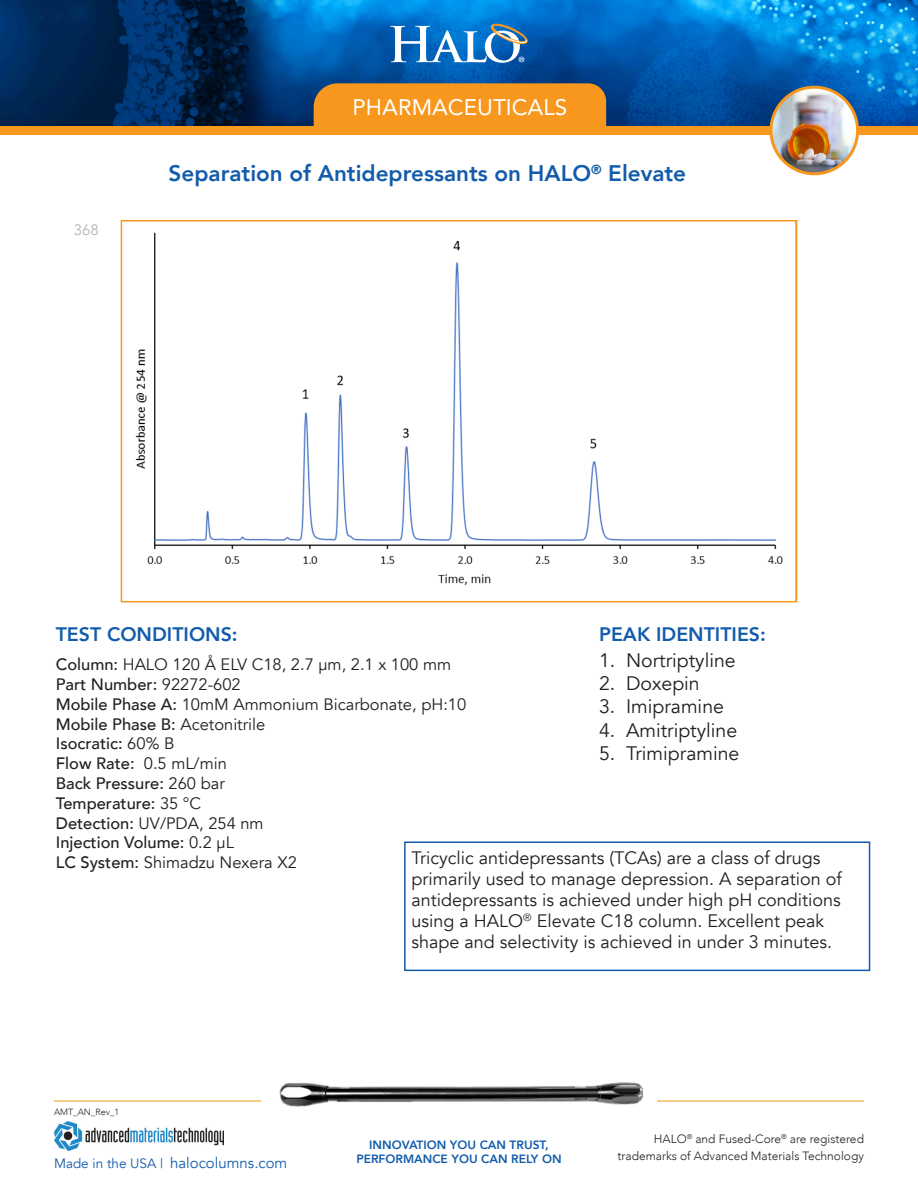
<style>
.page{position:relative;width:918px;height:1188px;background:#fff}
.page>*{position:absolute;margin:0;border:0;box-sizing:border-box;transform-origin:0 0}
.Headline{font:800 22.5px "Avenir";color:#135cab}
.t1{font:22.5px "Avenir";color:#fff}
.t2{font:19.5px "Avenir";color:#231f20}
.Headline-2{font:800 19.5px "Avenir";color:#135cab}
.t3{font:18px/21px "Avenir";color:#231f20}
.t4{font:500 16.5px "Avenir";color:#231f20}
.t5{font:16.5px "Avenir";color:#231f20}
.t6{font:15px "Avenir";color:#135cab}
.t7{font:15px "Avenir";color:#b2b3b7}
.t8{font:13.5px "Avenir";color:#135cab}
.t9{font:300 12px/16.5px "Avenir";color:#231f20;text-align:right}
.t10{font:800 12px "Avenir";color:#135cab}
.t11{font:300 9px "Avenir";color:#231f20}
.s1{font-weight:500}
.s2{font-weight:400}
</style>
<div class="page">
<img style="left:0;top:0;width:918px;height:126px">
<svg style="left:390px;top:22px;width:139px;height:41px"></svg>
<div style="left:0;top:126px;width:918px;height:9px;background:#f7971d"></div>
<div style="left:314px;top:83px;width:292px;height:43px;background:#f7971d"></div>
<img style="left:771px;top:87px;width:87px;height:87px;border-radius:43px">
<div style="left:770px;top:86px;width:89px;height:89px;border:3px solid #f7971d;border-radius:50%"></div>
<hr style="left:54px;top:1101px;width:810px;height:1px;background:#f7971d">
<div style="left:261px;top:1073px;width:396px;height:48px;background:#fff"></div>
<img style="left:279px;top:1082px;width:365px;height:25px">
<img style="left:54px;top:1121px;width:170px;height:30px">
<div style="left:404px;top:842px;width:466px;height:129px;border:2px solid #135cab"></div>
<img style="left:135px;top:232px;width:648px;height:354px">
<div style="left:121px;top:220px;width:676px;height:382px;border:2px solid #f7971d"></div>
<p class="t1" style="left:353px;top:89px;width:216px">PHARMACEUTICALS</p>
<p class="t7" style="left:74px;top:221px;width:27px">368</p>
<p class="Headline" style="left:169px;top:156px;width:519px">Separation of Antidepressants on HALO<sup>®</sup> Elevate</p>
<p class="Headline-2" style="left:56px;top:619px;width:183px">TEST CONDITIONS:</p>
<p class="Headline-2" style="left:599px;top:619px;width:168px">PEAK IDENTITIES:</p>
<p class="t2" style="left:599px;top:648px;width:138px">1. Nortriptyline</p>
<p class="t2" style="left:599px;top:672px;width:102px">2. Doxepin</p>
<p class="t2" style="left:599px;top:695px;width:126px">3. Imipramine</p>
<p class="t2" style="left:599px;top:718px;width:140px">4. Amitriptyline</p>
<p class="t2" style="left:599px;top:742px;width:142px">5. Trimipramine</p>
<p class="t5" style="left:56px;top:655px;width:397px"><span class="s1">Column:</span> HALO 120 Å ELV C18, 2.7 µm, 2.1 x 100 mm</p>
<p class="t4" style="left:56px;top:670px;width:186px">Part Number: <span class="s2">92272-602</span></p>
<p class="t5" style="left:56px;top:694px;width:412px"><span class="s1">Mobile Phase A:</span> 10mM Ammonium Bicarbonate, pH:10</p>
<p class="t4" style="left:56px;top:710px;width:211px">Mobile Phase B: <span class="s2">Acetonitrile</span></p>
<p class="t4" style="left:56px;top:729px;width:120px">Isocratic: <span class="s2">60% B</span></p>
<p class="t4" style="left:56px;top:749px;width:173px">Flow Rate: <span class="s2">0.5 mL/min</span></p>
<p class="t4" style="left:56px;top:769px;width:171px">Back Pressure: <span class="s2">260 bar</span></p>
<p class="t4" style="left:56px;top:789px;width:147px">Temperature: <span class="s2">35 °C</span></p>
<p class="t5" style="left:56px;top:813px;width:209px"><span class="s1">Detection:</span> UV/PDA, 254 nm</p>
<p class="t4" style="left:56px;top:828px;width:180px">Injection Volume: <span class="s2">0.2 µL</span></p>
<p class="t5" style="left:56px;top:853px;width:243px"><span class="s1">LC System:</span> Shimadzu Nexera X2</p>
<p class="t3" style="left:412px;top:848px;width:432px">Tricyclic antidepressants (TCAs) are a class of drugs primarily used to manage depression. A separation of antidepressants is achieved under high pH conditions using a HALO<sup>®</sup> Elevate C18 column. Excellent peak shape and selectivity is achieved in under 3 minutes.</p>
<p class="t11" style="left:54px;top:1106px;width:67px">AMT_AN_Rev_1</p>
<p class="t10" style="left:369px;top:1135px;width:181px">INNOVATION YOU CAN TRUST,</p>
<p class="t8" style="left:54px;top:1156px;width:111px">Made in the USA |</p>
<p class="t10" style="left:356px;top:1150px;width:207px">PERFORMANCE YOU CAN RELY ON</p>
<p class="t6" style="left:170px;top:1154px;width:119px">halocolumns.com</p>
<p class="t9" style="left:617px;top:1131px;width:248px">HALO<sup>®</sup> and Fused-Core<sup>®</sup> are registered trademarks of Advanced Materials Technology</p>
</div>
